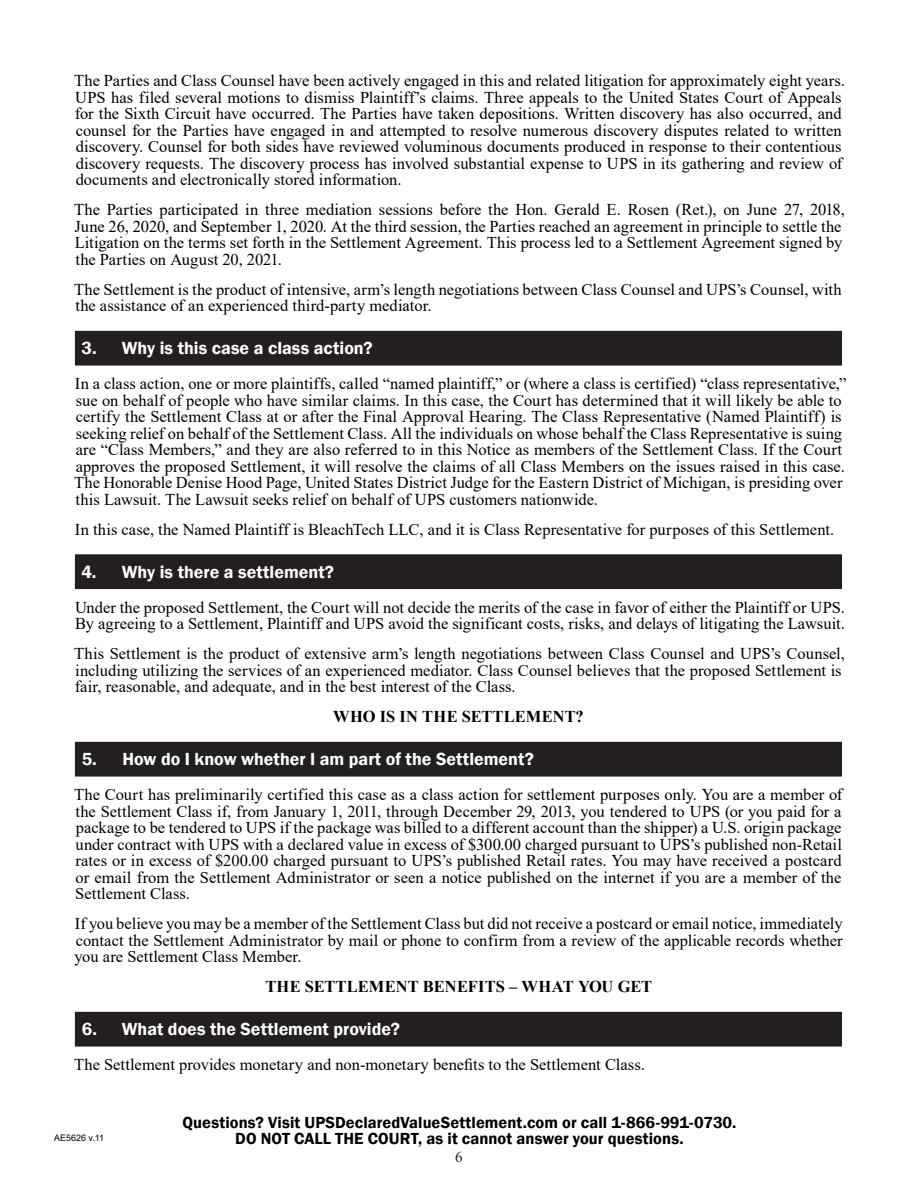
<style>
.page{position:relative;width:918px;height:1188px;background:#fff}
.page>*{position:absolute;margin:0;border:0;box-sizing:border-box;transform-origin:0 0}
.t1{font:600 18px "Franklin Gothic";color:#fff}
.Body_Copy{font:16.5px/16.5px "Times New Roman";color:#000}
.t2{font:600 16.5px/16.5px "Franklin Gothic";letter-spacing:.005em;color:#000;text-align:center}
.Block{font:700 16.5px "Times New Roman";letter-spacing:.005em;color:#000}
.t3{font:15px "Times New Roman";color:#231f20}
.t4{font:9px "Arial";color:#000}
</style>
<div class="page">
<div style="left:75px;top:331px;width:766px;height:34px;background:#231f20"></div>
<hr style="left:75px;top:331px;width:767px;height:1px;background:#231f20">
<hr style="left:841px;top:332px;width:1px;height:33px;background:#231f20">
<hr style="left:75px;top:365px;width:767px;height:1px;background:#231f20">
<div style="left:75px;top:555px;width:766px;height:34px;background:#231f20"></div>
<hr style="left:75px;top:554px;width:767px;height:1px;background:#231f20">
<hr style="left:841px;top:555px;width:1px;height:33px;background:#231f20">
<hr style="left:75px;top:588px;width:767px;height:1px;background:#231f20">
<div style="left:75px;top:742px;width:766px;height:34px;background:#231f20"></div>
<hr style="left:75px;top:742px;width:767px;height:1px;background:#231f20">
<hr style="left:841px;top:743px;width:1px;height:33px;background:#231f20">
<hr style="left:75px;top:776px;width:767px;height:1px;background:#231f20">
<div style="left:75px;top:1012px;width:766px;height:34px;background:#231f20"></div>
<hr style="left:75px;top:1012px;width:767px;height:1px;background:#231f20">
<hr style="left:841px;top:1013px;width:1px;height:33px;background:#231f20">
<hr style="left:75px;top:1046px;width:767px;height:1px;background:#231f20">
<p class="Body_Copy" style="left:74px;top:72px;width:772px">The Parties and Class Counsel have been actively engaged in this and related litigation for approximately eight years.<br>UPS has filed several motions to dismiss Plaintiff’s claims. Three appeals to the United States Court of Appeals for the Sixth Circuit have occurred. The Parties have taken depositions. Written discovery has also occurred, and counsel for the Parties have engaged in and attempted to resolve numerous discovery disputes related to written discovery. Counsel for both sides have reviewed voluminous documents produced in response to their contentious discovery requests. The discovery process has involved substantial expense to UPS in its gathering and review of documents and electronically stored information.</p>
<p class="Body_Copy" style="left:74px;top:201px;width:772px">The Parties participated in three mediation sessions before the Hon. Gerald E. Rosen (Ret.), on June 27, 2018, June 26, 2020, and September 1, 2020. At the third session, the Parties reached an agreement in principle to settle the Litigation on the terms set forth in the Settlement Agreement. This process led to a Settlement Agreement signed by the Parties on August 20, 2021.</p>
<p class="Body_Copy" style="left:74px;top:281px;width:769px">The Settlement is the product of intensive, arm’s length negotiations between Class Counsel and UPS’s Counsel, with the assistance of an experienced third-party mediator.</p>
<p class="t1" style="left:82px;top:337px;width:293px">3. Why is this case a class action?</p>
<p class="Body_Copy" style="left:74px;top:375px;width:774px">In a class action, one or more plaintiffs, called “named plaintiff,” or (where a class is certified) “class representative,” sue on behalf of people who have similar claims. In this case, the Court has determined that it will likely be able to certify the Settlement Class at or after the Final Approval Hearing. The Class Representative (Named Plaintiff) is seeking relief on behalf of the Settlement Class. All the individuals on whose behalf the Class Representative is suing are “Class Members,” and they are also referred to in this Notice as members of the Settlement Class. If the Court approves the proposed Settlement, it will resolve the claims of all Class Members on the issues raised in this case.<br>The Honorable Denise Hood Page, United States District Judge for the Eastern District of Michigan, is presiding over this Lawsuit. The Lawsuit seeks relief on behalf of UPS customers nationwide.</p>
<p class="Body_Copy" style="left:75px;top:521px;width:761px">In this case, the Named Plaintiff is BleachTech LLC, and it is Class Representative for purposes of this Settlement.</p>
<p class="t1" style="left:81px;top:561px;width:254px">4. Why is there a settlement?</p>
<p class="Body_Copy" style="left:75px;top:599px;width:771px">Under the proposed Settlement, the Court will not decide the merits of the case in favor of either the Plaintiff or UPS.<br>By agreeing to a Settlement, Plaintiff and UPS avoid the significant costs, risks, and delays of litigating the Lawsuit.</p>
<p class="Body_Copy" style="left:74px;top:645px;width:772px">This Settlement is the product of extensive arm’s length negotiations between Class Counsel and UPS’s Counsel, including utilizing the services of an experienced mediator. Class Counsel believes that the proposed Settlement is fair, reasonable, and adequate, and in the best interest of the Class.</p>
<p class="Block" style="left:333px;top:705px;width:252px">WHO IS IN THE SETTLEMENT?</p>
<p class="t1" style="left:82px;top:748px;width:454px">5. How do I know whether I am part of the Settlement?</p>
<p class="Body_Copy" style="left:74px;top:786px;width:770px;text-align:justify">The Court has preliminarily certified this case as a class action for settlement purposes only. You are a member of the Settlement Class if, from January 1, 2011, through December 29, 2013, you tendered to UPS (or you paid for a package to be tendered to UPS if the package was billed to a different account than the shipper) a U.S. origin package under contract with UPS with a declared value in excess of $300.00 charged pursuant to UPS’s published non-Retail rates or in excess of $200.00 charged pursuant to UPS’s published Retail rates. You may have received a postcard or email from the Settlement Administrator or seen a notice published on the internet if you are a member of the Settlement Class.</p>
<p class="Body_Copy" style="left:74px;top:915px;width:770px;text-align:justify">If you believe you may be a member of the Settlement Class but did not receive a postcard or email notice, immediately contact the Settlement Administrator by mail or phone to confirm from a review of the applicable records whether you are Settlement Class Member.</p>
<p class="Block" style="left:265px;top:975px;width:388px">THE SETTLEMENT BENEFITS – WHAT YOU GET</p>
<p class="t1" style="left:82px;top:1018px;width:320px">6. What does the Settlement provide?</p>
<p class="Body_Copy" style="left:74px;top:1056px;width:572px">The Settlement provides monetary and non-monetary benefits to the Settlement Class.</p>
<p class="t4" style="left:54px;top:1131px;width:52px">AE5626 v.11</p>
<p class="t2" style="left:183px;top:1114px;width:555px">Questions? Visit UPSDeclaredValueSettlement.com or call 1-866-991-0730.<br>DO NOT CALL THE COURT, as it cannot answer your questions.</p>
<p class="t3" style="left:455px;top:1146px;width:9px">6</p>
</div>
